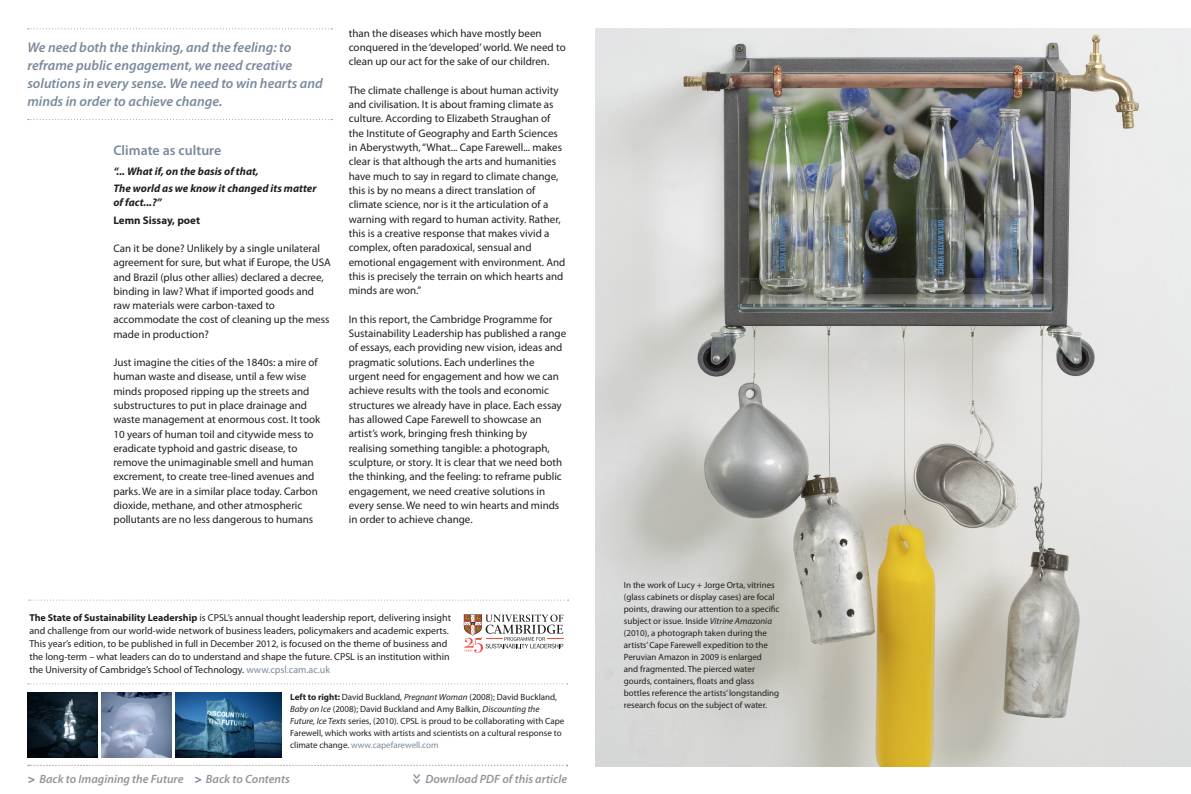
<style>
.page{position:relative;width:1191px;height:794px;background:#fff}
.page>*{position:absolute;margin:0;border:0;box-sizing:border-box;transform-origin:0 0}
.t1{font:italic 600 14px/18px "Myriad Pro";color:#7a8a9c}
._11_15_regular{font:600 14px "Myriad Pro";color:#7a8a9c}
.t2{font:900 13.7px "Myriad Pro";color:#7a8a9c;scale:.61 1}
.t3{font:italic 600 12px "Myriad Pro";color:#939598}
._11_15_regular-2{font:11px/14.3px "Myriad Pro";color:#231f20}
._11_15_regular-3{font:italic 700 11px/14.3px "Myriad Pro";color:#231f20}
._11_15_regular-4{font:700 11px "Myriad Pro";color:#231f20}
.t4{font:10px/13px "Myriad Pro";color:#231f20}
.t5{font:9px/12px "Myriad Pro";color:#231f20}
.s1{font-weight:700}
.s2{color:#7a8a9c}
.s3{font-style:italic}
.s4{font-weight:900;color:#7a8a9c}
</style>
<div class="page">
<img style="left:595px;top:28px;width:596px;height:738px">
<svg style="left:28px;top:764px;width:539px;height:2px"></svg>
<img style="left:28px;top:693px;width:69px;height:64px">
<img style="left:102px;top:693px;width:69px;height:64px">
<img style="left:175px;top:693px;width:107px;height:64px">
<svg style="left:28px;top:683px;width:539px;height:1px"></svg>
<svg style="left:28px;top:28px;width:304px;height:1px"></svg>
<svg style="left:28px;top:119px;width:304px;height:1px"></svg>
<svg style="left:29px;top:599px;width:539px;height:1px"></svg>
<svg style="left:464px;top:614px;width:99px;height:39px"></svg>
<p class="t1" style="left:27px;top:39px;width:297px">We need both the thinking, and the feeling: to reframe public engagement, we need creative solutions in every sense. We need to win hearts and minds in order to achieve change.</p>
<p class="_11_15_regular" style="left:113px;top:143px;width:109px">Climate as culture</p>
<p class="_11_15_regular-3" style="left:113px;top:164px;width:147px">“... What if, on the basis of that,</p>
<p class="_11_15_regular-3" style="left:113px;top:181px;width:204px">The world as we know it changed its matter of fact...?”</p>
<p class="_11_15_regular-4" style="left:113px;top:214px;width:88px">Lemn Sissay, poet</p>
<p class="_11_15_regular-2" style="left:113px;top:241px;width:219px">Can it be done? Unlikely by a single unilateral agreement for sure, but what if Europe, the USA and Brazil (plus other allies) declared a decree, binding in law? What if imported goods and raw materials were carbon-taxed to accommodate the cost of cleaning up the mess made in production?</p>
<p class="_11_15_regular-2" style="left:113px;top:355px;width:208px">Just imagine the cities of the 1840s: a mire of human waste and disease, until a few wise minds proposed ripping up the streets and substructures to put in place drainage and waste management at enormous cost. It took 10 years of human toil and citywide mess to eradicate typhoid and gastric disease, to remove the unimaginable smell and human excrement, to create tree-lined avenues and parks. We are in a similar place today. Carbon dioxide, methane, and other atmospheric pollutants are no less dangerous to humans</p>
<p class="_11_15_regular-2" style="left:349px;top:26px;width:218px">than the diseases which have mostly been conquered in the ‘developed’ world. We need to clean up our act for the sake of our children.</p>
<p class="_11_15_regular-2" style="left:349px;top:83px;width:218px">The climate challenge is about human activity and civilisation. It is about framing climate as culture. According to Elizabeth Straughan of the Institute of Geography and Earth Sciences in Aberystwyth, “What... Cape Farewell... makes clear is that although the arts and humanities have much to say in regard to climate change, this is by no means a direct translation of climate science, nor is it the articulation of a warning with regard to human activity. Rather, this is a creative response that makes vivid a complex, often paradoxical, sensual and emotional engagement with environment. And this is precisely the terrain on which hearts and minds are won.”</p>
<p class="_11_15_regular-2" style="left:349px;top:312px;width:219px">In this report, the Cambridge Programme for Sustainability Leadership has published a range of essays, each providing new vision, ideas and pragmatic solutions. Each underlines the urgent need for engagement and how we can achieve results with the tools and economic structures we already have in place. Each essay has allowed Cape Farewell to showcase an artist’s work, bringing fresh thinking by realising something tangible: a photograph, sculpture, or story. It is clear that we need both the thinking, and the feeling: to reframe public engagement, we need creative solutions in every sense. We need to win hearts and minds in order to achieve change.</p>
<p class="t4" style="left:29px;top:611px;width:423px"><span class="s1">The State of Sustainability Leadership</span> is CPSL’s annual thought leadership report, delivering insight and challenge from our world-wide network of business leaders, policymakers and academic experts.<br>This year’s edition, to be published in full in December 2012, is focused on the theme of business and the long-term – what leaders can do to understand and shape the future. CPSL is an institution within the University of Cambridge’s School of Technology. <span class="s2">www.cpsl.cam.ac.uk</span></p>
<p class="t5" style="left:290px;top:691px;width:276px"><span class="s1">Left to right:</span> David Buckland, <span class="s3">Pregnant Woman</span> (2008); David Buckland, <span class="s3">Baby on Ice</span> (2008); David Buckland and Amy Balkin, <span class="s3">Discounting the Future, Ice Texts</span> series, (2010). CPSL is proud to be collaborating with Cape Farewell, which works with artists and scientists on a cultural response to climate change. <span class="s2">www.capefarewell.com</span></p>
<p class="t3" style="left:28px;top:772px;width:264px"><span class="s4">&gt;</span> Back to Imagining the Future <span class="s4">&gt;</span> Back to Contents</p>
<p class="t3" style="left:425px;top:772px;width:143px">Download PDF of this article</p>
<p class="t2" style="left:425px;top:774px;width:18px;rotate:90deg">&gt;&gt;</p>
<p class="t5" style="left:624px;top:579px;width:157px">In the work of Lucy + Jorge Orta, vitrines (glass cabinets or display cases) are focal points, drawing our attention to a specific subject or issue. Inside <span class="s3">Vitrine Amazonia </span>(2010), a photograph taken during the artists’ Cape Farewell expedition to the Peruvian Amazon in 2009 is enlarged<br>and fragmented. The pierced water gourds, containers, floats and glass bottles reference the artists’ longstanding research focus on the subject of water.</p>
</div>
